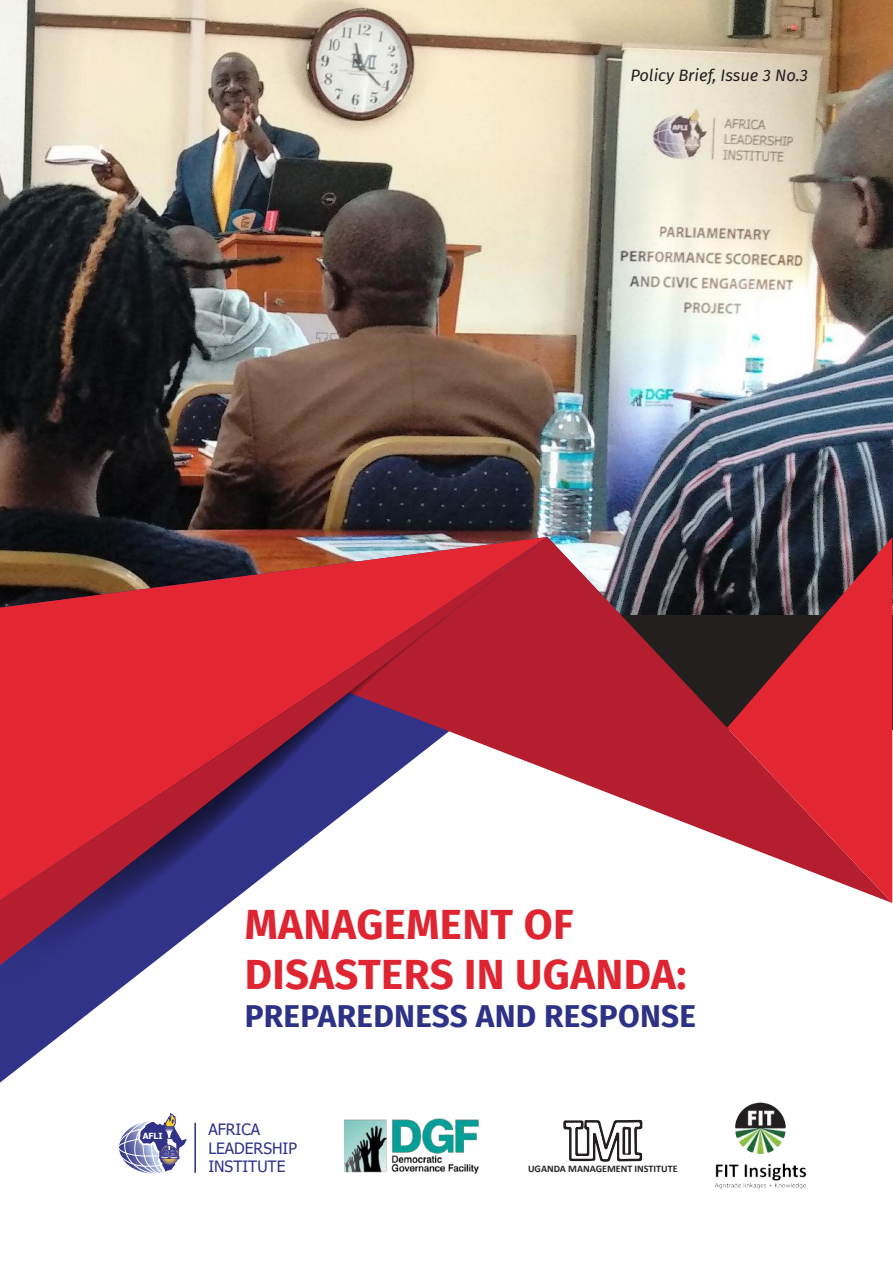
<style>
.page{position:relative;width:893px;height:1263px;background:#fff}
.page>*{position:absolute;margin:0;border:0;box-sizing:border-box;transform-origin:0 0}
.t1{font:700 42px/50.4px "Fira Sans";letter-spacing:.01em;color:#df2532}
.t2{font:700 31.5px "Fira Sans";letter-spacing:.01em;color:#2e3287}
.t3{font:italic 16.5px "Fira Sans";color:#241f1f}
.t4{font:15.6px/18.8px "Tahoma";color:#313389}
.t5{font:700 10.05px "Calibri";color:#242728}
.t6{font:700 8.4px "Tahoma";color:#fff}
</style>
<div class="page">
<img style="left:0;top:0;width:893px;height:615px">
<svg style="left:0;top:1000px;width:106px;height:82px"></svg>
<svg style="left:547px;top:537px;width:180px;height:302px;background:#99444e"></svg>
<svg style="left:0;top:965px;width:150px;height:35px;background:#4f509a"></svg>
<svg style="left:727px;top:537px;width:165px;height:366px;background:#ab3d45"></svg>
<svg style="left:0;top:537px;width:547px;height:428px"></svg>
<svg style="left:119px;top:1114px;width:68px;height:60px"></svg>
<hr style="left:194px;top:1123px;width:2px;height:50px;background:#313389">
<img style="left:344px;top:1119px;width:135px;height:54px">
<svg style="left:563px;top:1120px;width:79px;height:42px"></svg>
<img style="left:715px;top:1102px;width:91px;height:88px">
<p class="t3" style="left:630px;top:62px;width:179px">Policy Brief, Issue 3 No.3</p>
<p class="t6" style="left:143px;top:1130px;width:21px">AFLI</p>
<p class="t1" style="left:245px;top:896px;width:443px">MANAGEMENT OF<br>DISASTERS IN UGANDA:</p>
<p class="t2" style="left:245px;top:989px;width:453px">PREPAREDNESS AND RESPONSE</p>
<p class="t4" style="left:208px;top:1121px;width:90px">AFRICA<br>LEADERSHIP<br>INSTITUTE</p>
<p class="t5" style="left:528px;top:1162px;width:151px">UGANDA MANAGEMENT INSTITUTE</p>
</div>
